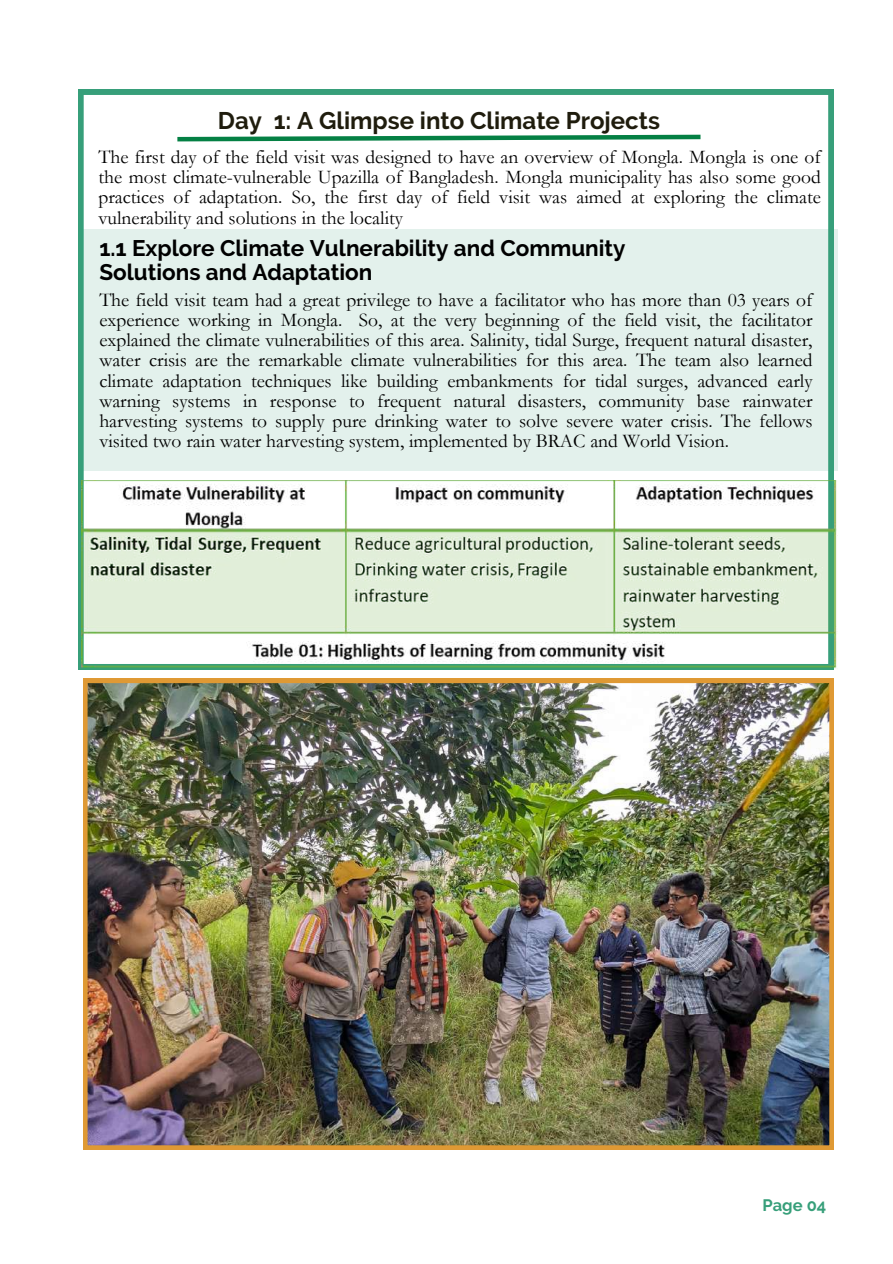
<style>
.page{position:relative;width:893px;height:1264px;background:#fff}
.page>*{position:absolute;margin:0;border:0;box-sizing:border-box;transform-origin:0 0}
.t1{font:700 24px "Raleway";color:#1f1c0d}
.t2{font:700 22.5px/23.7px "Raleway";color:#000}
.t3{font:19.5px/20.2px "Garamond";color:#000;text-align:justify}
.t4{font:700 16.5px "Raleway";color:#379f7a}
</style>
<div class="page">
<svg style="left:78px;top:89px;width:755px;height:580px"></svg>
<div style="left:82px;top:229px;width:755px;height:242px;background:#e3f1ec"></div>
<img style="left:82px;top:480px;width:755px;height:189px">
<img style="left:83px;top:678px;width:750px;height:471px">
<svg style="left:173px;top:132px;width:532px;height:12px"></svg>
<p class="t1" style="left:218px;top:106px;width:443px">Day 1: A Glimpse into Climate Projects</p>
<p class="t3" style="left:98px;top:147px;width:723px">The first day of the field visit was designed to have an overview of Mongla. Mongla is one of the most climate-vulnerable Upazilla of Bangladesh. Mongla municipality has also some good practices of adaptation. So, the first day of field visit was aimed at exploring the climate vulnerability and solutions in the locality</p>
<p class="t2" style="left:99px;top:236px;width:527px">1.1 Explore Climate Vulnerability and Community<br>Solutions and Adaptation</p>
<p class="t3" style="left:99px;top:290px;width:714px">The field visit team had a great privilege to have a facilitator who has more than 03 years of experience working in Mongla. So, at the very beginning of the field visit, the facilitator explained the climate vulnerabilities of this area. Salinity, tidal Surge, frequent natural disaster, water crisis are the remarkable climate vulnerabilities for this area. The team also learned climate adaptation techniques like building embankments for tidal surges, advanced early warning systems in response to frequent natural disasters, community base rainwater harvesting systems to supply pure drinking water to solve severe water crisis. The fellows visited two rain water harvesting system, implemented by BRAC and World Vision.</p>
<p class="t4" style="left:762px;top:1195px;width:65px">Page 04</p>
</div>
